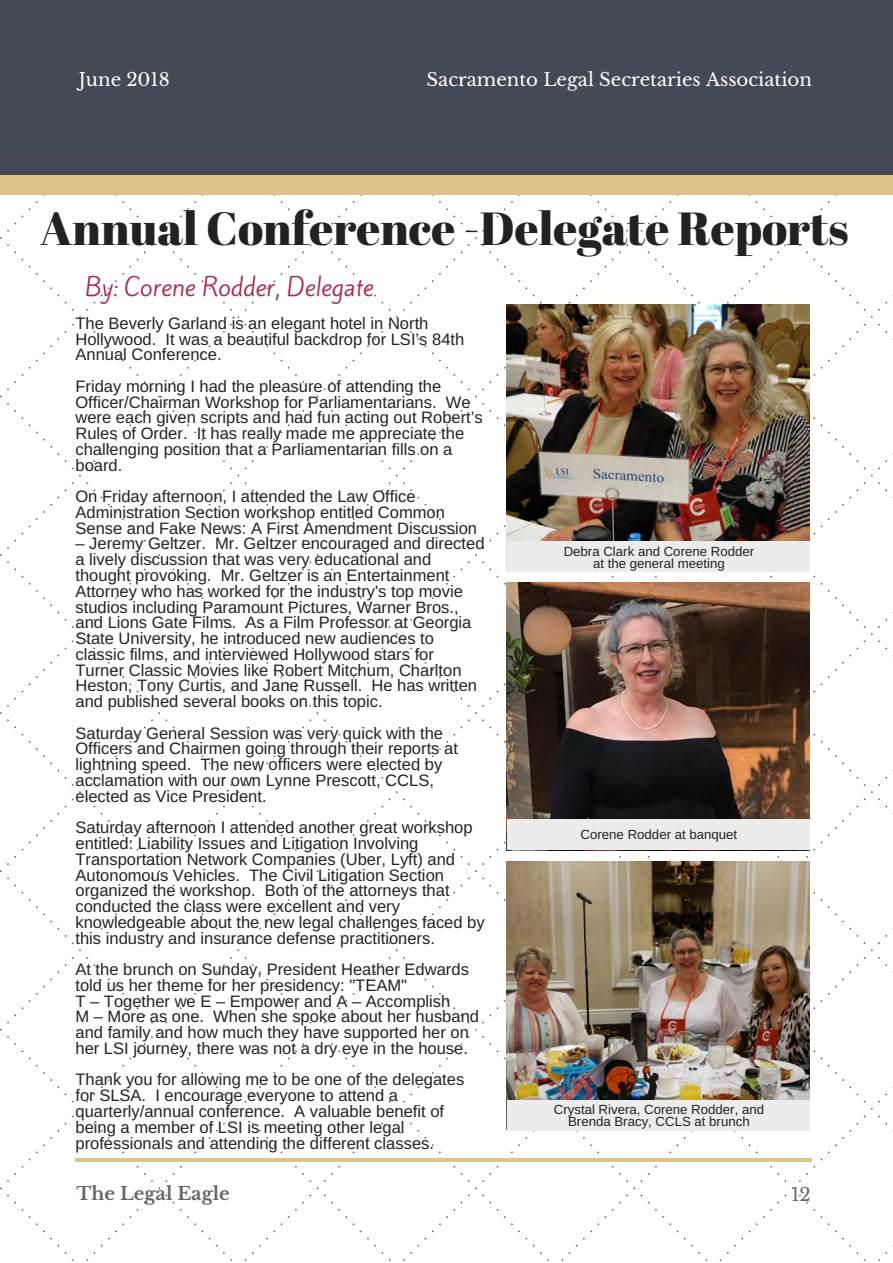
<style>
.page{position:relative;width:893px;height:1263px;background:#fff}
.page>*{position:absolute;margin:0;border:0;box-sizing:border-box;transform-origin:0 0}
.t1{font:46.35px "Abril Fatface";color:#222}
.t2{font:23.25px "Kite One";color:#ac284a}
.t3{font:18.15px "Libre Baskerville";color:#fff}
.t4{font:700 18.15px "Libre Baskerville";color:#666}
.t5{font:18.15px "Libre Baskerville";color:#666}
.t6{font:16.5px/15.8px "Arimo";color:#222}
.t7{font:13.2px/12.5px "Arimo";color:#222;text-align:center}
</style>
<div class="page">
<img style="left:0;top:195px;width:893px;height:1067px">
<div style="left:0;top:163px;width:893px;height:32px;background:#dec587"></div>
<div style="left:0;top:0;width:893px;height:175px;background:#444956"></div>
<hr style="left:75px;top:1159px;width:737px;height:3px;background:#dec587">
<img style="left:507px;top:304px;width:303px;height:238px">
<img style="left:507px;top:582px;width:303px;height:238px">
<img style="left:507px;top:861px;width:303px;height:239px">
<div style="left:507px;top:542px;width:303px;height:30px;background:#ececeb"></div>
<div style="left:507px;top:820px;width:303px;height:30px;background:#ececeb"></div>
<div style="left:507px;top:1100px;width:303px;height:30px;background:#ececeb"></div>
<p class="t3" style="left:79px;top:68px;width:92px">June 2018</p>
<p class="t3" style="left:427px;top:68px;width:387px">Sacramento Legal Secretaries Association</p>
<h1 class="t1" style="left:40px;top:196px;width:810px">Annual Conference -Delegate Reports</h1>
<h2 class="t2" style="left:85px;top:271px;width:290px">By: Corene Rodder, Delegate</h2>
<p class="t6" style="left:75px;top:315px;width:390px">The Beverly Garland is an elegant hotel in North<br>Hollywood. It was a beautiful backdrop for LSI’s 84th<br>Annual Conference.</p>
<p class="t6" style="left:75px;top:378px;width:409px">Friday morning I had the pleasure of attending the Officer/Chairman Workshop for Parliamentarians. We were each given scripts and had fun acting out Robert’s Rules of Order. It has really made me appreciate the challenging position that a Parliamentarian fills on a board.</p>
<p class="t6" style="left:75px;top:489px;width:403px">On Friday afternoon, I attended the Law Office<br>Administration Section workshop entitled Common<br>Sense and Fake News: A First Amendment Discussion</p>
<p class="t6" style="left:75px;top:536px;width:411px">– Jeremy Geltzer. Mr. Geltzer encouraged and directed a lively discussion that was very educational and thought provoking. Mr. Geltzer is an Entertainment Attorney who has worked for the industry's top movie studios including Paramount Pictures, Warner Bros., and Lions Gate Films. As a Film Professor at Georgia State University, he introduced new audiences to classic films, and interviewed Hollywood stars for Turner Classic Movies like Robert Mitchum, Charlton Heston, Tony Curtis, and Jane Russell. He has written and published several books on this topic.</p>
<p class="t6" style="left:75px;top:725px;width:384px">Saturday General Session was very quick with the Officers and Chairmen going through their reports at lightning speed. The new officers were elected by acclamation with our own Lynne Prescott, CCLS, elected as Vice President.</p>
<p class="t6" style="left:75px;top:820px;width:411px">Saturday afternoon I attended another great workshop entitled: Liability Issues and Litigation Involving Transportation Network Companies (Uber, Lyft) and Autonomous Vehicles. The Civil Litigation Section organized the workshop. Both of the attorneys that conducted the class were excellent and very knowledgeable about the new legal challenges faced by this industry and insurance defense practitioners.</p>
<p class="t6" style="left:75px;top:961px;width:405px">At the brunch on Sunday, President Heather Edwards told us her theme for her presidency: "TEAM"<br>T – Together we E – Empower and A – Accomplish<br>M – More as one. When she spoke about her husband and family and how much they have supported her on her LSI journey, there was not a dry eye in the house.</p>
<p class="t6" style="left:75px;top:1072px;width:390px">Thank you for allowing me to be one of the delegates for SLSA. I encourage everyone to attend a quarterly/annual conference. A valuable benefit of being a member of LSI is meeting other legal professionals and attending the different classes.</p>
<p class="t7" style="left:564px;top:545px;width:192px">Debra Clark and Corene Rodder at the general meeting</p>
<p class="t7" style="left:581px;top:828px;width:158px">Corene Rodder at banquet</p>
<p class="t7" style="left:554px;top:1103px;width:212px">Crystal Rivera, Corene Rodder, and<br>Brenda Bracy, CCLS at brunch</p>
<p class="t4" style="left:77px;top:1182px;width:155px">The Legal Eagle</p>
<p class="t5" style="left:791px;top:1183px;width:21px">12</p>
</div>
